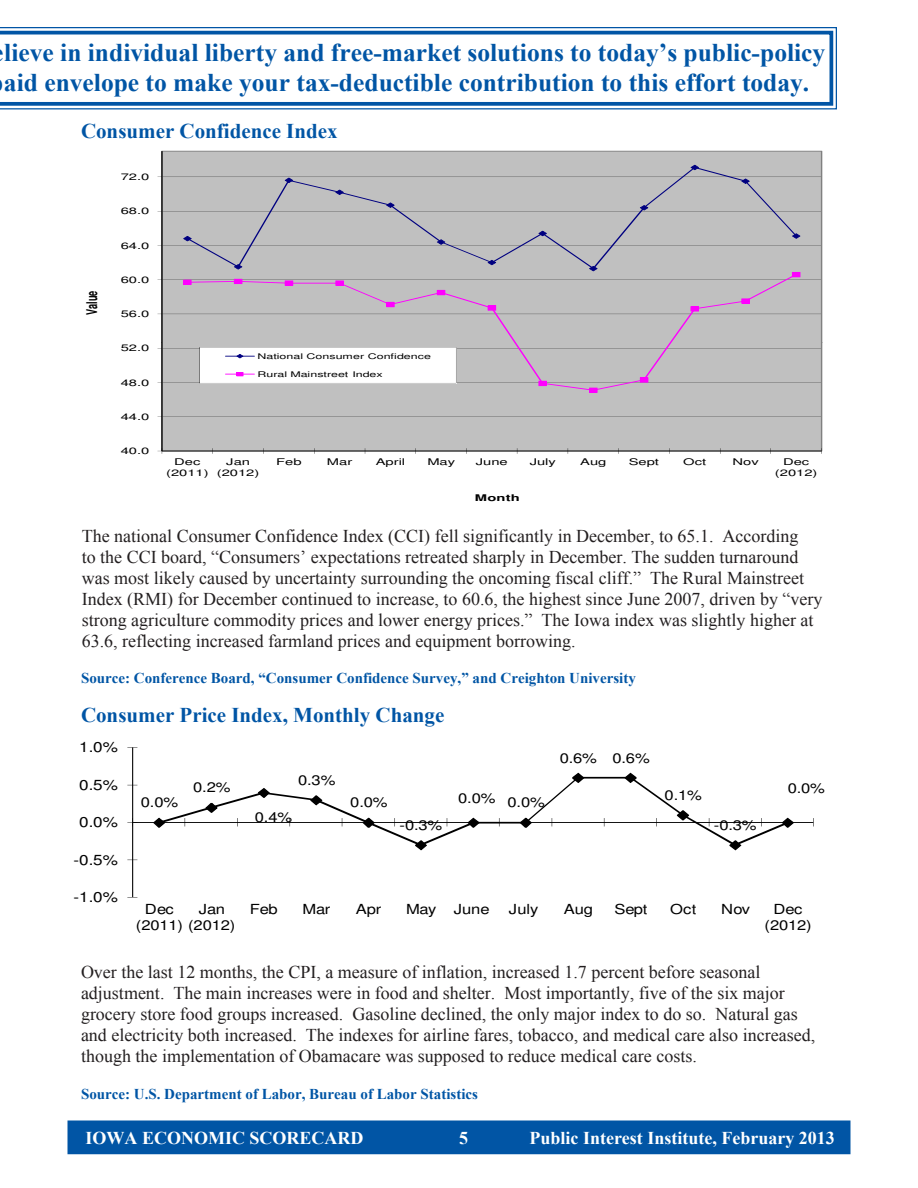
<style>
.page{position:relative;width:918px;height:1188px;background:#fff}
.page>*{position:absolute;margin:0;border:0;box-sizing:border-box;transform-origin:0 0}
.t1{font:700 25.5px/30.6px "Times New Roman";color:#0155a5}
.t2{font:700 21px "Times New Roman";color:#0155a5}
.t3{font:18px/21px "Times New Roman";color:#231f20}
.t4{font:700 18px "Times New Roman";color:#fff}
.t5{font:700 15px "Times New Roman";color:#0155a5}
.t6{font:700 14.7px "Helvetica";color:#000;scale:.62 1}
.t7{font:14.25px "Helvetica";color:#000;scale:1.19 1}
.t8{font:13.8px/16.4px "Helvetica";letter-spacing:-.01em;color:#000;scale:1.19 1}
.t9{font:9.15px/10.6px "Helvetica";color:#000;text-align:center;scale:1.6 1}
.t10{font:700 9.15px "Helvetica";letter-spacing:.005em;color:#000;scale:1.6 1}
.t11{font:7.8px "Helvetica";color:#000;scale:1.6 1}
</style>
<div class="page">
<div style="left:68px;top:1121px;width:782px;height:33px;background:#0155a5"></div>
<div style="left:68px;top:1120px;width:782px;height:34px;border:2px solid #0155a5"></div>
<svg style="left:0;top:27px;width:837px;height:83px"></svg>
<svg style="left:0;top:31px;width:833px;height:75px"></svg>
<svg style="left:161px;top:151px;width:661px;height:192px;background:#bbb"></svg>
<hr style="left:162px;top:151px;width:1px;height:192px;background:#000">
<div style="left:187px;top:167px;width:610px;height:93px;background:#c0c0c0"></div>
<svg style="left:183px;top:236px;width:9px;height:5px"></svg>
<svg style="left:285px;top:178px;width:8px;height:5px"></svg>
<svg style="left:335px;top:190px;width:9px;height:5px"></svg>
<svg style="left:386px;top:202px;width:9px;height:6px"></svg>
<svg style="left:437px;top:239px;width:8px;height:6px"></svg>
<svg style="left:538px;top:231px;width:9px;height:5px"></svg>
<svg style="left:640px;top:205px;width:8px;height:5px"></svg>
<svg style="left:691px;top:165px;width:8px;height:5px"></svg>
<svg style="left:741px;top:179px;width:9px;height:5px"></svg>
<svg style="left:792px;top:233px;width:8px;height:6px"></svg>
<div style="left:161px;top:343px;width:661px;height:108px;background:#c0c0c0"></div>
<hr style="left:162px;top:343px;width:1px;height:108px;background:#000">
<hr style="left:162px;top:451px;width:660px;height:1px;background:#000">
<svg style="left:158px;top:448px;width:5px;height:6px"></svg>
<svg style="left:183px;top:260px;width:617px;height:133px;background:#c6c2c6"></svg>
<hr style="left:132px;top:747px;width:1px;height:150px;background:#000">
<hr style="left:132px;top:822px;width:681px;height:1px;background:#000">
<svg style="left:127px;top:818px;width:10px;height:8px"></svg>
<svg style="left:153px;top:773px;width:641px;height:77px"></svg>
<h1 class="t1" style="left:4px;top:36px;width:823px">lieve in individual liberty and free-market solutions to today’s public-policy aid envelope to make your tax-deductible contribution to this effort today.</h1>
<p class="t2" style="left:81px;top:116px;width:258px">Consumer Confidence Index</p>
<p class="t9" style="left:121px;top:172px;width:19px">72.0</p>
<p class="t9" style="left:121px;top:207px;width:19px">68.0</p>
<p class="t9" style="left:121px;top:241px;width:19px">64.0</p>
<p class="t6" style="left:83px;top:315px;width:41px;rotate:-90deg">Value</p>
<p class="t9" style="left:121px;top:275px;width:19px">60.0</p>
<p class="t9" style="left:121px;top:309px;width:19px">56.0</p>
<p class="t9" style="left:121px;top:344px;width:19px">52.0</p>
<p class="t9" style="left:121px;top:378px;width:19px">48.0</p>
<p class="t9" style="left:121px;top:412px;width:19px">44.0</p>
<p class="t9" style="left:121px;top:446px;width:19px">40.0</p>
<p class="t11" style="left:257px;top:353px;width:110px">National Consumer Confidence</p>
<p class="t11" style="left:257px;top:371px;width:80px">Rural Mainstreet Index</p>
<p class="t9" style="left:166px;top:457px;width:28px">Dec (2011)</p>
<p class="t9" style="left:217px;top:457px;width:28px">Jan (2012)</p>
<p class="t9" style="left:276px;top:457px;width:17px">Feb</p>
<p class="t9" style="left:327px;top:457px;width:17px">Mar</p>
<p class="t9" style="left:376px;top:457px;width:20px">April</p>
<p class="t9" style="left:427px;top:457px;width:19px">May</p>
<p class="t9" style="left:476px;top:457px;width:21px">June</p>
<p class="t9" style="left:530px;top:457px;width:18px">July</p>
<p class="t9" style="left:580px;top:457px;width:18px">Aug</p>
<p class="t9" style="left:629px;top:457px;width:20px">Sept</p>
<p class="t9" style="left:683px;top:457px;width:16px">Oct</p>
<p class="t9" style="left:733px;top:457px;width:18px">Nov</p>
<p class="t9" style="left:775px;top:457px;width:28px">Dec (2012)</p>
<p class="t10" style="left:475px;top:493px;width:29px">Month</p>
<p class="t3" style="left:82px;top:526px;width:742px">The national Consumer Confidence Index (CCI) fell significantly in December, to 65.1. According<br>to the CCI board, “Consumers’ expectations retreated sharply in December. The sudden turnaround was most likely caused by uncertainty surrounding the oncoming fiscal cliff.” The Rural Mainstreet Index (RMI) for December continued to increase, to 60.6, the highest since June 2007, driven by “very strong agriculture commodity prices and lower energy prices.” The Iowa index was slightly higher at 63.6, reflecting increased farmland prices and equipment borrowing.</p>
<p class="t5" style="left:81px;top:667px;width:556px">Source: C onference Board, “Consumer C onfidence Survey,” and C reighton University</p>
<p class="t2" style="left:81px;top:701px;width:365px">Consumer Price Index, Monthly Change</p>
<p class="t7" style="left:79px;top:742px;width:34px">1.0%</p>
<p class="t7" style="left:79px;top:779px;width:34px">0.5%</p>
<p class="t7" style="left:79px;top:817px;width:34px">0.0%</p>
<p class="t7" style="left:74px;top:854px;width:39px">-0.5%</p>
<p class="t8" style="left:141px;top:795px;width:33px">0.0%</p>
<p class="t8" style="left:193px;top:781px;width:33px">0.2%</p>
<p class="t8" style="left:298px;top:773px;width:33px">0.3%</p>
<p class="t8" style="left:255px;top:810px;width:33px">0.4%</p>
<p class="t8" style="left:350px;top:795px;width:33px">0.0%</p>
<p class="t8" style="left:400px;top:818px;width:37px">-0.3%</p>
<p class="t8" style="left:458px;top:793px;width:74px">0.0% 0.0%</p>
<p class="t8" style="left:560px;top:751px;width:77px">0.6% 0.6%</p>
<p class="t8" style="left:665px;top:788px;width:33px">0.1%</p>
<p class="t8" style="left:714px;top:818px;width:37px">-0.3%</p>
<p class="t8" style="left:788px;top:781px;width:33px">0.0%</p>
<p class="t7" style="left:74px;top:892px;width:39px">-1.0%</p>
<p class="t8" style="left:199px;top:902px;width:24px">Jan</p>
<p class="t8" style="left:250px;top:902px;width:25px">Feb</p>
<p class="t8" style="left:303px;top:902px;width:25px">Mar</p>
<p class="t8" style="left:356px;top:902px;width:23px">Apr</p>
<p class="t8" style="left:406px;top:902px;width:72px">May June</p>
<p class="t8" style="left:509px;top:902px;width:26px">July</p>
<p class="t8" style="left:564px;top:902px;width:26px">Aug</p>
<p class="t8" style="left:614px;top:902px;width:29px">Sept</p>
<p class="t8" style="left:670px;top:902px;width:24px">Oct</p>
<p class="t8" style="left:721px;top:902px;width:26px">Nov</p>
<p class="t8" style="left:765px;top:902px;width:41px;text-align:center">Dec (2012)</p>
<p class="t8" style="left:136px;top:902px;width:85px;text-indent:9px">Dec<br>(2011) (2012)</p>
<p class="t3" style="left:81px;top:962px;width:736px">Over the last 12 months, the CPI, a measure of inflation, increased 1.7 percent before seasonal adjustment. The main increases were in food and shelter. Most importantly, five of the six major grocery store food groups increased. Gasoline declined, the only major index to do so. Natural gas and electricity both increased. The indexes for airline fares, tobacco, and medical care also increased, though the implementation of Obamacare was supposed to reduce medical care costs.</p>
<p class="t5" style="left:81px;top:1084px;width:399px">Source: U.S. Department of Labor, Bureau of Labor Statistics</p>
<p class="t4" style="left:86px;top:1126px;width:279px">Iowa Economic Scorecard</p>
<p class="t4" style="left:530px;top:1126px;width:307px">Public Interest Institute, February 2013</p>
</div>
